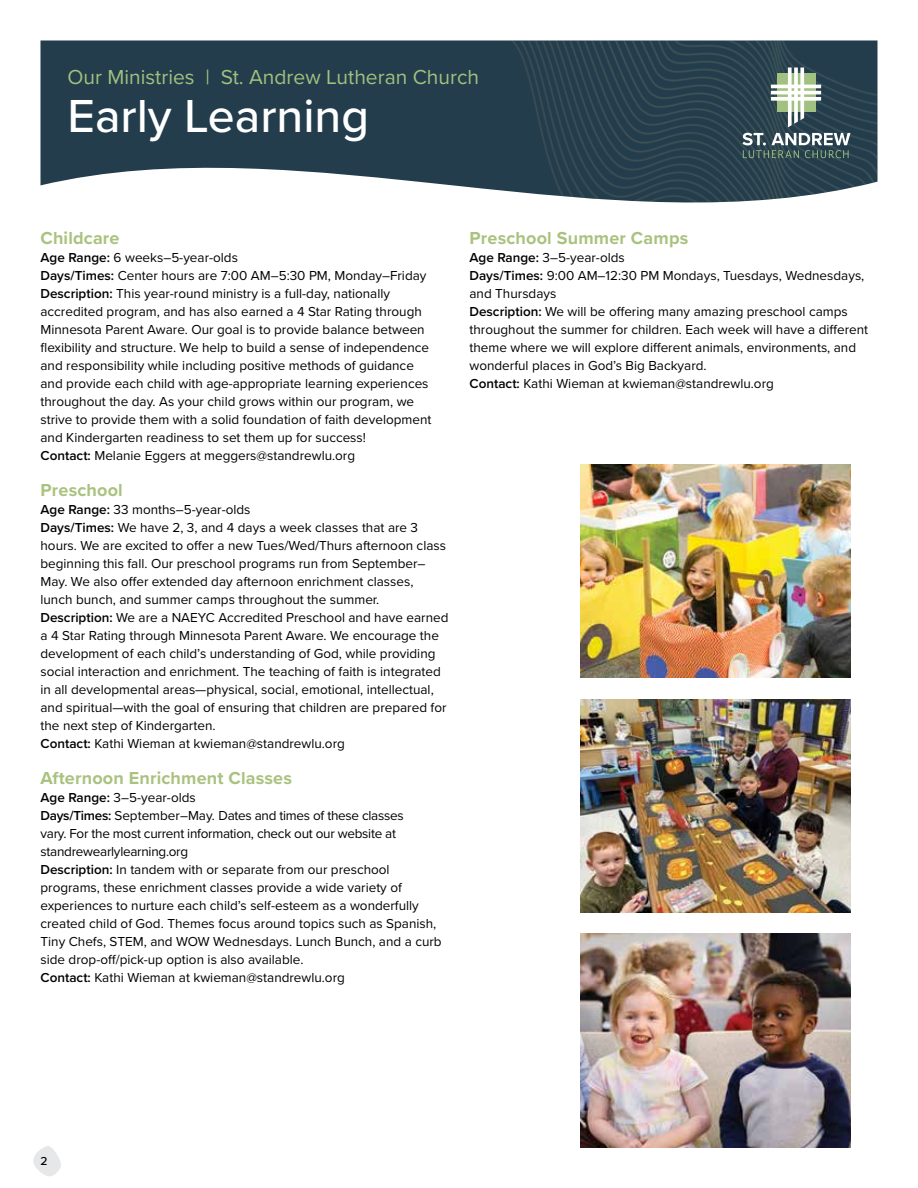
<style>
.page{position:relative;width:918px;height:1188px;background:#fff}
.page>*{position:absolute;margin:0;border:0;box-sizing:border-box;transform-origin:0 0}
.t1{font:500 48px "Proxima Nova";color:#fff}
.t2{font:21px "Proxima Nova";color:#a1c180}
.t3{font:700 18px "Proxima Nova";letter-spacing:.01em;color:#aac27f}
.t4{font:13.5px/18px "Proxima Nova";color:#000}
.t5{font:500 12px "Proxima Nova";color:#000}
.s1{font-weight:600}
</style>
<div class="page">
<svg style="left:33px;top:1146px;width:28px;height:30px"></svg>
<svg style="left:40px;top:40px;width:197px;height:146px;background:#384f5d"></svg>
<img style="left:237px;top:40px;width:641px;height:163px">
<svg style="left:742px;top:133px;width:108px;height:25px"></svg>
<svg style="left:771px;top:68px;width:50px;height:59px"></svg>
<img style="left:580px;top:934px;width:270px;height:214px">
<img style="left:580px;top:699px;width:270px;height:214px">
<img style="left:580px;top:464px;width:270px;height:214px">
<h2 class="t2" style="left:68px;top:61px;width:413px">Our Ministries | St. Andrew Lutheran Church</h2>
<h1 class="t1" style="left:68px;top:80px;width:303px">Early Learning</h1>
<h3 class="t3" style="left:40px;top:224px;width:81px">Childcare</h3>
<p class="t4" style="left:40px;top:248px;width:393px"><span class="s1">Age Range:</span> 6 weeks–5-year-olds<br><span class="s1">Days/Times:</span> Center hours are 7:00 AM–5:30 PM, Monday–Friday <span class="s1">Description:</span> This year-round ministry is a full-day, nationally accredited program, and has also earned a 4 Star Rating through Minnesota Parent Aware. Our goal is to provide balance between flexibility and structure. We help to build a sense of independence and responsibility while including positive methods of guidance and provide each child with age-appropriate learning experiences throughout the day. As your child grows within our program, we strive to provide them with a solid foundation of faith development and Kindergarten readiness to set them up for success!<br><span class="s1">Contact:</span> Melanie Eggers at meggers@standrewlu.org</p>
<h3 class="t3" style="left:40px;top:476px;width:84px">Preschool</h3>
<p class="t4" style="left:40px;top:500px;width:409px"><span class="s1">Age Range:</span> 33 months–5-year-olds<br><span class="s1">Days/Times:</span> We have 2, 3, and 4 days a week classes that are 3 hours. We are excited to offer a new Tues/Wed/Thurs afternoon class beginning this fall. Our preschool programs run from September– May. We also offer extended day afternoon enrichment classes, lunch bunch, and summer camps throughout the summer.<br><span class="s1">Description:</span> We are a NAEYC Accredited Preschool and have earned a 4 Star Rating through Minnesota Parent Aware. We encourage the development of each child’s understanding of God, while providing social interaction and enrichment. The teaching of faith is integrated in all developmental areas—physical, social, emotional, intellectual, and spiritual—with the goal of ensuring that children are prepared for the next step of Kindergarten.<br><span class="s1">Contact:</span> Kathi Wieman at kwieman@standrewlu.org</p>
<h3 class="t3" style="left:40px;top:764px;width:253px">Afternoon Enrichment Classes</h3>
<p class="t4" style="left:40px;top:788px;width:403px"><span class="s1">Age Range:</span> 3–5-year-olds<br><span class="s1">Days/Times:</span> September–May. Dates and times of these classes<br>vary. For the most current information, check out our website at standrewearlylearning.org<br><span class="s1">Description:</span> In tandem with or separate from our preschool programs, these enrichment classes provide a wide variety of experiences to nurture each child’s self-esteem as a wonderfully created child of God. Themes focus around topics such as Spanish, Tiny Chefs, STEM, and WOW Wednesdays. Lunch Bunch, and a curb side drop-off/pick-up option is also available.<br><span class="s1">Contact:</span> Kathi Wieman at kwieman@standrewlu.org</p>
<h3 class="t3" style="left:470px;top:224px;width:220px">Preschool Summer Camps</h3>
<p class="t4" style="left:470px;top:248px;width:400px"><span class="s1">Age Range:</span> 3–5-year-olds<br><span class="s1">Days/Times:</span> 9:00 AM–12:30 PM Mondays, Tuesdays, Wednesdays, and Thursdays<br><span class="s1">Description:</span> We will be offering many amazing preschool camps throughout the summer for children. Each week will have a different theme where we will explore different animals, environments, and wonderful places in God’s Big Backyard.<br><span class="s1">Contact:</span> Kathi Wieman at kwieman@standrewlu.org</p>
<p class="t5" style="left:40px;top:1152px;width:9px">2</p>
</div>
